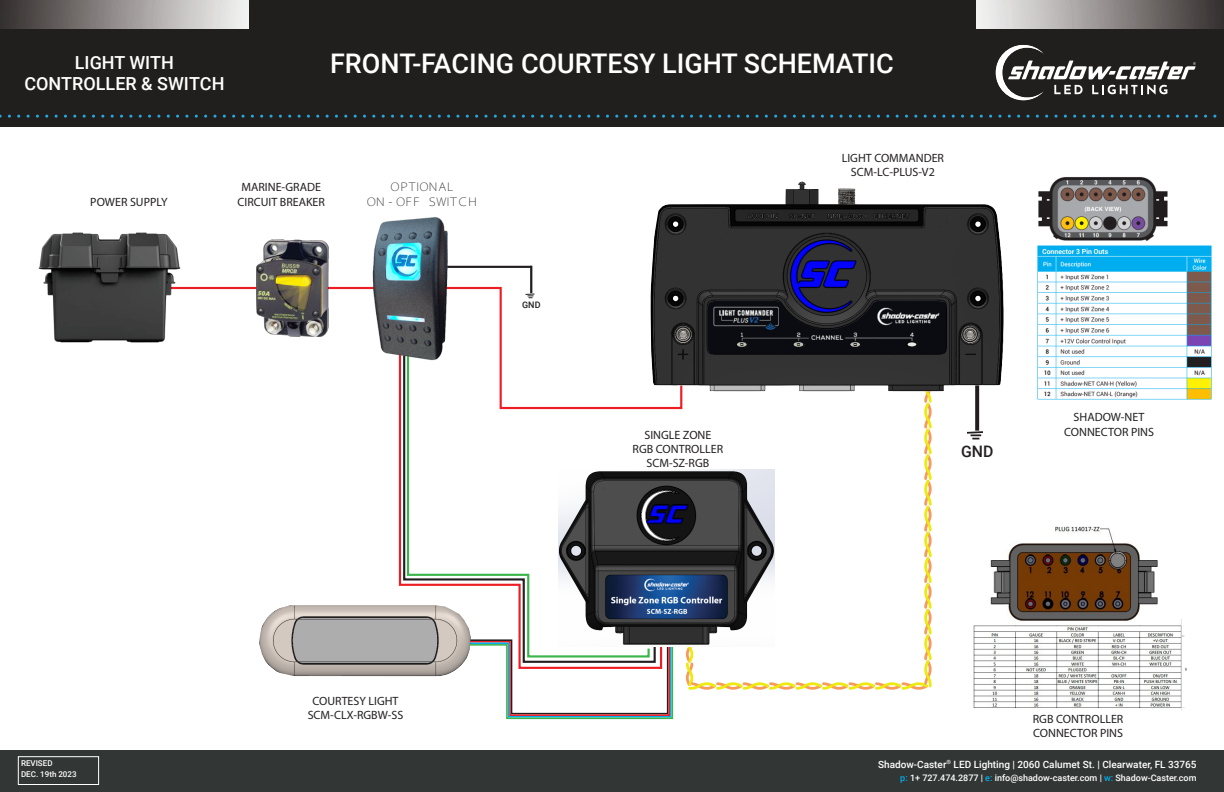
<style>
.page{position:relative;width:1224px;height:792px;background:#fff}
.page>*{position:absolute;margin:0;border:0;box-sizing:border-box;transform-origin:0 0}
.t1{font:500 27px "Roboto";color:#fff}
.t2{font:500 18px/21.6px "Roboto";color:#fff;text-align:center}
.t3{font:500 15.8px "Roboto";color:#231f20}
.t4{font:12px/14.4px "Myriad Pro";color:#231f20;text-align:center}
.t5{font:12px/14.4px "Myriad CAD";color:#231f20;text-align:center}
.t6{font:500 10px "Roboto";color:#fff}
.t7{font:500 9px "Roboto";color:#fff}
.t8{font:500 9px "Roboto";color:#231f20}
.t9{font:500 8px/11.6px "Roboto";color:#fff}
.s1{color:#00adea}
</style>
<div class="page">
<svg style="left:406px;top:410px;width:124px;height:229px"></svg>
<svg style="left:182px;top:286px;width:501px;height:124px"></svg>
<img style="left:257px;top:217px;width:311px;height:179px">
<svg style="left:0;top:0;width:1224px;height:29px;background:#969291"></svg>
<div style="left:0;top:29px;width:219px;height:98px;background:#211f1d"></div>
<div style="left:1005px;top:29px;width:219px;height:98px;background:#211f1d"></div>
<div style="left:219px;top:29px;width:787px;height:98px;background:#211f1d"></div>
<svg style="left:996px;top:45px;width:200px;height:55px"></svg>
<svg style="left:0;top:115px;width:1217px;height:3px"></svg>
<div style="left:249px;top:0;width:726px;height:82px;background:#211f1d"></div>
<div style="left:0;top:751px;width:1224px;height:41px;background:#323635"></div>
<div style="left:18px;top:757px;width:81px;height:28px;background:#323635;border:1px solid #fff"></div>
<svg style="left:975px;top:391px;width:4px;height:39px"></svg>
<svg style="left:967px;top:430px;width:16px;height:9px"></svg>
<img style="left:38px;top:232px;width:144px;height:111px">
<img style="left:257px;top:240px;width:72px;height:96px">
<hr style="left:530px;top:266px;width:2px;height:27px;background:#211d1e">
<svg style="left:524px;top:293px;width:12px;height:5px"></svg>
<img style="left:1037px;top:177px;width:175px;height:223px">
<svg style="left:471px;top:639px;width:203px;height:81px"></svg>
<svg style="left:685px;top:391px;width:248px;height:299px"></svg>
<img style="left:558px;top:469px;width:216px;height:178px">
<img style="left:973px;top:619px;width:213px;height:92px">
<img style="left:988px;top:526px;width:180px;height:95px">
<img style="left:651px;top:181px;width:353px;height:210px">
<img style="left:259px;top:605px;width:212px;height:71px">
<h2 class="t2" style="left:24px;top:51px;width:202px">LIGHT WITH<br>CONTROLLER &amp; SWITCH</h2>
<h1 class="t1" style="left:330px;top:45px;width:565px">FRONT-FACING COURTESY LIGHT SCHEMATIC</h1>
<p class="t4" style="left:90px;top:194px;width:79px">POWER SUPPLY</p>
<p class="t4" style="left:238px;top:180px;width:89px">MARINE-GRADE<br>CIRCUIT BREAKER</p>
<p class="t5" style="left:367px;top:180px;width:112px">OPTIONAL<br>ON-OFF SWITCH</p>
<p class="t8" style="left:522px;top:298px;width:20px">GND</p>
<p class="t9" style="left:21px;top:757px;width:57px">REVISED<br>DEC. 19th 2023</p>
<p class="t4" style="left:308px;top:693px;width:97px">COURTESY LIGHT<br>SCM-CLX-RGBW-SS</p>
<p class="t4" style="left:842px;top:150px;width:104px">LIGHT COMMANDER<br>SCM-LC-PLUS-V2</p>
<p class="t4" style="left:1074px;top:410px;width:72px">SHADOW-NET</p>
<p class="t4" style="left:644px;top:427px;width:68px">SINGLE ZONE</p>
<p class="t4" style="left:1064px;top:424px;width:91px">CONNECTOR PINS</p>
<p class="t4" style="left:633px;top:442px;width:92px">RGB CONTROLLER<br>SCM-SZ-RGB</p>
<h3 class="t3" style="left:961px;top:440px;width:34px">GND</h3>
<p class="t4" style="left:1033px;top:711px;width:92px;text-align:left">RGB CONTROLLER<br>CONNECTOR PINS</p>
<p class="t6" style="left:878px;top:757px;width:320px">Shadow-Caster<sup>®</sup> LED Lighting | 2060 Calumet St. | Clearwater, FL 33765</p>
<p class="t7" style="left:900px;top:772px;width:298px"><span class="s1">p:</span> 1+ 727.474.2877 | <span class="s1">e:</span> info@shadow-caster.com | <span class="s1">w:</span> Shadow-Caster.com</p>
</div>
